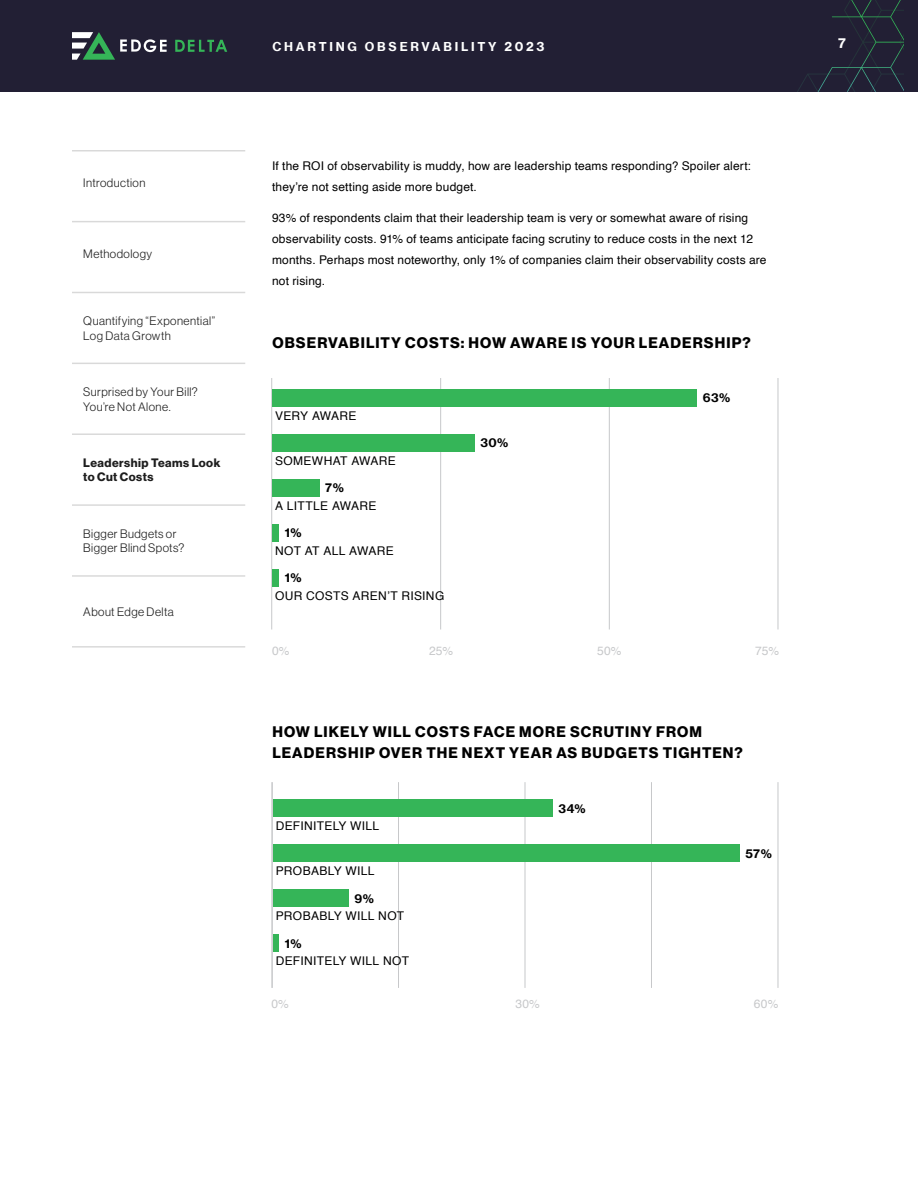
<style>
.page{position:relative;width:918px;height:1188px;background:#fff}
.page>*{position:absolute;margin:0;border:0;box-sizing:border-box;transform-origin:0 0}
.t1{font:15px/21px "N Haas Grotesk DS Pro 75 Bd";letter-spacing:.075em;color:#000}
.t2{font:13.5px "N Haas Grotesk TX Pro 75 Bd";color:#fff}
.t3{font:12px/21px "Helvetica";letter-spacing:.015em;color:#000}
.t4{font:12px/14.4px "N Haas Grotesk DS Pro 45 Lt";letter-spacing:.04em;color:#1e1e1e}
.t5{font:12px/14.4px "N Haas Grotesk DS Pro 75 Bd";letter-spacing:.04em;color:#1e1e1e}
.t6{font:12px "N Haas Grotesk TX Pro 75 Bd";letter-spacing:.23em;color:#fff}
.t7{font:12px "N Haas Grotesk TX Pro 75 Bd";letter-spacing:.035em;color:#000}
.t8{font:12px "Helvetica";letter-spacing:.02em;color:#c7c8ca}
</style>
<div class="page">
<div style="left:0;top:0;width:918px;height:92px;background:#221f34"></div>
<svg style="left:797px;top:0;width:107px;height:92px"></svg>
<hr style="left:72px;top:646px;width:173px;height:2px;background:#b4b4b4">
<hr style="left:72px;top:221px;width:173px;height:1px;background:#b4b4b4">
<hr style="left:72px;top:150px;width:173px;height:2px;background:#b4b4b4">
<hr style="left:72px;top:292px;width:173px;height:1px;background:#b4b4b4">
<hr style="left:72px;top:363px;width:173px;height:1px;background:#b4b4b4">
<hr style="left:72px;top:433px;width:173px;height:2px;background:#b4b4b4">
<hr style="left:72px;top:504px;width:173px;height:2px;background:#b4b4b4">
<hr style="left:72px;top:575px;width:173px;height:2px;background:#b4b4b4">
<svg style="left:175px;top:40px;width:52px;height:12px"></svg>
<svg style="left:72px;top:32px;width:95px;height:28px"></svg>
<hr style="left:271px;top:378px;width:1px;height:252px;background:#c7c8ca">
<hr style="left:440px;top:378px;width:1px;height:252px;background:#c7c8ca">
<hr style="left:609px;top:378px;width:1px;height:252px;background:#c7c8ca">
<hr style="left:778px;top:378px;width:1px;height:252px;background:#c7c8ca">
<div style="left:272px;top:569px;width:7px;height:18px;background:#35b558"></div>
<div style="left:272px;top:524px;width:7px;height:18px;background:#35b558"></div>
<div style="left:272px;top:479px;width:47px;height:18px;background:#35b558"></div>
<div style="left:272px;top:434px;width:202px;height:18px;background:#35b558"></div>
<div style="left:272px;top:389px;width:425px;height:18px;background:#35b558"></div>
<hr style="left:271px;top:782px;width:2px;height:206px;background:#c7c8ca">
<hr style="left:398px;top:782px;width:1px;height:206px;background:#c7c8ca">
<hr style="left:525px;top:782px;width:1px;height:206px;background:#c7c8ca">
<hr style="left:651px;top:782px;width:1px;height:206px;background:#c7c8ca">
<hr style="left:778px;top:782px;width:1px;height:206px;background:#c7c8ca">
<div style="left:273px;top:934px;width:6px;height:18px;background:#35b558"></div>
<div style="left:273px;top:889px;width:75px;height:18px;background:#35b558"></div>
<div style="left:273px;top:844px;width:467px;height:18px;background:#35b558"></div>
<div style="left:273px;top:799px;width:280px;height:18px;background:#35b558"></div>
<p class="t4" style="left:83px;top:176px;width:64px">Introduction</p>
<p class="t4" style="left:83px;top:247px;width:70px">Methodology</p>
<p class="t4" style="left:83px;top:314px;width:133px">Quantifying “Exponential”<br>Log Data Growth</p>
<p class="t4" style="left:83px;top:385px;width:116px">Surprised by Your Bill?<br>You’re Not Alone.</p>
<p class="t5" style="left:83px;top:456px;width:139px">Leadership Teams Look to Cut Costs</p>
<p class="t4" style="left:83px;top:527px;width:103px">Bigger Budgets or<br>Bigger Blind Spots?</p>
<p class="t4" style="left:83px;top:605px;width:92px">About Edge Delta</p>
<p class="t6" style="left:272px;top:39px;width:274px">CHARTING OBSERVABILITY 2023</p>
<p class="t2" style="left:838px;top:35px;width:9px">7</p>
<p class="t3" style="left:272px;top:155px;width:480px">If the ROI of observability is muddy, how are leadership teams responding? Spoiler alert: they’re not setting aside more budget.</p>
<p class="t3" style="left:272px;top:208px;width:496px">93% of respondents claim that their leadership team is very or somewhat aware of rising observability costs. 91% of teams anticipate facing scrutiny to reduce costs in the next 12 months. Perhaps most noteworthy, only 1% of companies claim their observability costs are not rising.</p>
<p class="t1" style="left:272px;top:332px;width:480px">OBSERVABILITY COSTS: HOW AWARE IS YOUR LEADERSHIP?</p>
<p class="t3" style="left:275px;top:406px;width:83px">VERY AWARE</p>
<p class="t3" style="left:275px;top:451px;width:122px">SOMEWHAT AWARE</p>
<p class="t3" style="left:275px;top:496px;width:103px">A LITTLE AWARE</p>
<p class="t3" style="left:275px;top:541px;width:120px">NOT AT ALL AWARE</p>
<p class="t3" style="left:275px;top:586px;width:171px">OUR COSTS AREN’T RISING</p>
<p class="t7" style="left:325px;top:480px;width:20px">7%</p>
<p class="t7" style="left:285px;top:525px;width:18px">1%</p>
<p class="t7" style="left:285px;top:570px;width:18px">1%</p>
<p class="t7" style="left:480px;top:435px;width:29px">30%</p>
<p class="t7" style="left:703px;top:390px;width:29px">63%</p>
<p class="t8" style="left:272px;top:641px;width:19px">0%</p>
<p class="t8" style="left:429px;top:641px;width:26px">25%</p>
<p class="t8" style="left:597px;top:641px;width:26px">50%</p>
<p class="t8" style="left:755px;top:641px;width:25px">75%</p>
<p class="t1" style="left:272px;top:721px;width:472px">HOW LIKELY WILL COSTS FACE MORE SCRUTINY FROM<br>LEADERSHIP OVER THE NEXT YEAR AS BUDGETS TIGHTEN?</p>
<p class="t3" style="left:276px;top:816px;width:105px">DEFINITELY WILL</p>
<p class="t3" style="left:276px;top:861px;width:100px">PROBABLY WILL</p>
<p class="t3" style="left:276px;top:906px;width:130px">PROBABLY WILL NOT</p>
<p class="t3" style="left:276px;top:951px;width:135px">DEFINITELY WILL NOT</p>
<p class="t7" style="left:354px;top:891px;width:21px">9%</p>
<p class="t7" style="left:285px;top:936px;width:18px">1%</p>
<p class="t7" style="left:559px;top:801px;width:29px">34%</p>
<p class="t7" style="left:746px;top:846px;width:28px">57%</p>
<p class="t8" style="left:271px;top:995px;width:19px">0%</p>
<p class="t8" style="left:515px;top:995px;width:26px">30%</p>
<p class="t8" style="left:754px;top:995px;width:26px">60%</p>
</div>
